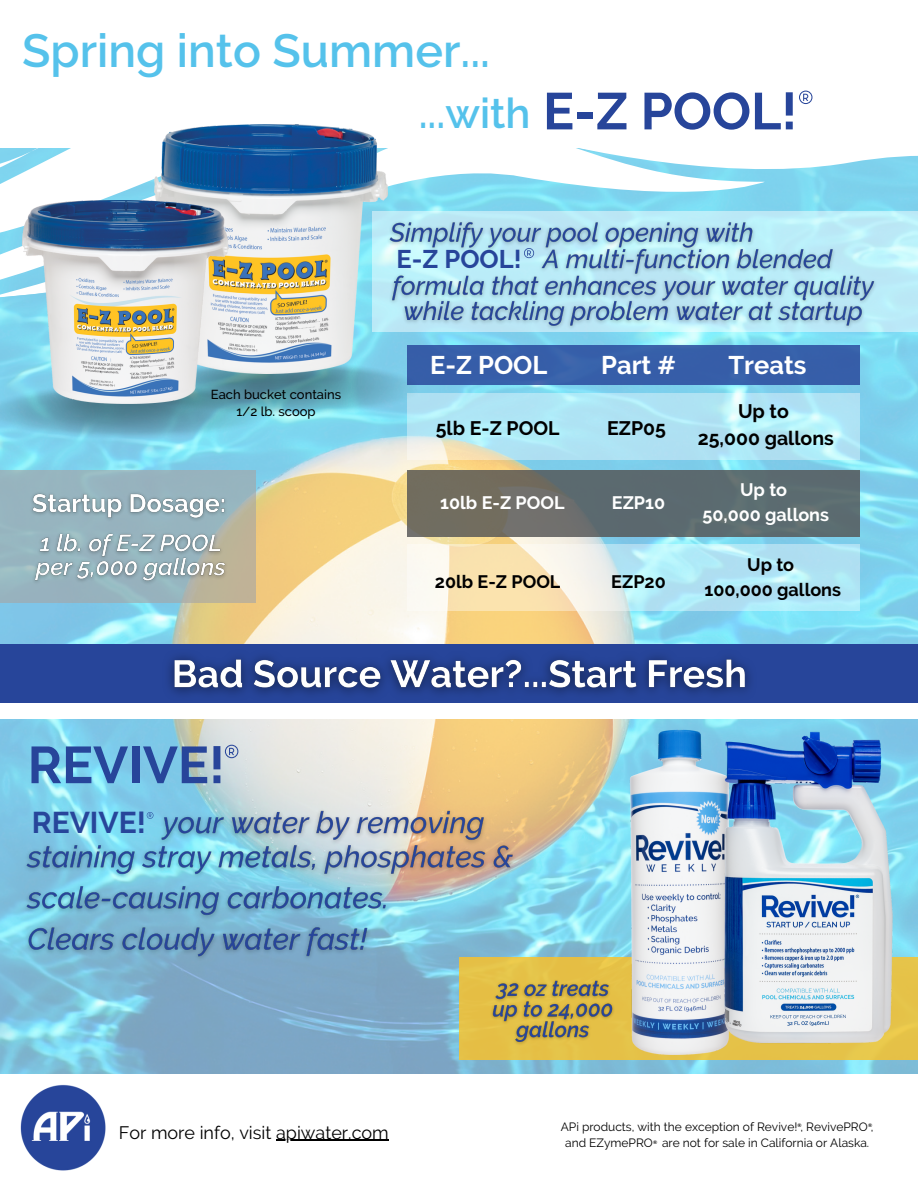
<style>
.page{position:relative;width:918px;height:1188px;background:#fff}
.page>*{position:absolute;margin:0;border:0;box-sizing:border-box;transform-origin:0 0}
.t1{font:700 51.75px "Raleway";color:#27459a}
.t2{font:600 46.5px "Raleway";color:#55c2eb}
.t3{font:600 41.85px "Raleway";color:#55c2eb}
.t4{font:700 30px "Raleway";color:#27459a}
.t5{font:700 25.5px "Raleway";color:#fff}
.t6{font:700 25.5px "Raleway";color:#27459a}
.t7{font:700 19.5px "Raleway";color:#000}
.t8{font:700 18px "Raleway";color:#000}
.t9{font:700 18px "Raleway";color:#fff}
.t10{font:18px "Raleway";color:#000}
.t11{font:500 13.05px/17.2px "Raleway";color:#000;text-align:center}
.t12{font:12px/15.8px "Raleway";color:#000;text-align:center}
.t13{font:700 4.95px "Raleway";color:#000}
</style>
<div class="page">
<img style="left:20px;top:1085px;width:86px;height:85px">
<img style="left:0;top:320px;width:918px;height:754px">
<div style="left:0;top:660px;width:918px;height:59px;background:#fff"></div>
<svg style="left:769px;top:90px;width:149px;height:121px"></svg>
<svg style="left:407px;top:545px;width:452px;height:66px;background:#d2e9e3"></svg>
<div style="left:407px;top:470px;width:452px;height:66px;background:linear-gradient(to right,#726d61,#556c76)"></div>
<svg style="left:407px;top:394px;width:452px;height:66px;background:#b5e6f3"></svg>
<div style="left:407px;top:346px;width:452px;height:39px;background:#365ea9"></div>
<svg style="left:799px;top:91px;width:13px;height:13px"></svg>
<img style="left:228px;top:360px;width:193px;height:57px">
<svg style="left:0;top:148px;width:769px;height:151px"></svg>
<svg style="left:388px;top:211px;width:530px;height:121px;background:#beeff9"></svg>
<img style="left:155px;top:124px;width:233px;height:250px">
<img style="left:0;top:384px;width:271px;height:56px">
<img style="left:23px;top:201px;width:205px;height:202px">
<svg style="left:0;top:470px;width:256px;height:133px;background:#a0b4b6"></svg>
<svg style="left:524px;top:256px;width:10px;height:2px"></svg>
<div style="left:0;top:645px;width:918px;height:58px;background:#27459a"></div>
<div style="left:459px;top:957px;width:459px;height:103px;background:#e5c147"></div>
<svg style="left:225px;top:745px;width:13px;height:13px"></svg>
<svg style="left:147px;top:812px;width:6px;height:7px"></svg>
<img style="left:619px;top:721px;width:114px;height:353px">
<img style="left:709px;top:719px;width:185px;height:350px">
<img style="left:382px;top:211px;width:379px;height:45px">
<hr style="left:276px;top:1140px;width:113px;height:1px;background:#000">
<img style="left:534px;top:238px;width:312px;height:26px">
<img style="left:25px;top:482px;width:208px;height:44px">
<img style="left:27px;top:522px;width:206px;height:67px">
<img style="left:385px;top:264px;width:496px;height:70px">
<img style="left:154px;top:797px;width:346px;height:35px">
<img style="left:18px;top:832px;width:511px;height:135px">
<img style="left:154px;top:635px;width:610px;height:60px">
<img style="left:491px;top:970px;width:129px;height:79px">
<p class="t2" style="left:22px;top:23px;width:469px">Spring into Summer...</p>
<p class="t3" style="left:419px;top:88px;width:113px">...with</p>
<p class="t1" style="left:543px;top:81px;width:256px">E-Z POOL!</p>
<p class="t6" style="left:396px;top:244px;width:127px">E-Z POOL!</p>
<p class="t11" style="left:211px;top:386px;width:132px">Each bucket contains<br>1/2 lb. scoop</p>
<p class="t1" style="left:28px;top:735px;width:199px">REVIVE!</p>
<p class="t4" style="left:32px;top:805px;width:116px">REVIVE!</p>
<p class="t5" style="left:430px;top:350px;width:119px">E-Z POOL</p>
<p class="t5" style="left:601px;top:350px;width:76px">Part #</p>
<p class="t5" style="left:729px;top:350px;width:79px">Treats</p>
<p class="t7" style="left:436px;top:416px;width:125px">5lb E-Z POOL</p>
<p class="t7" style="left:607px;top:416px;width:60px">EZP05</p>
<p class="t9" style="left:440px;top:492px;width:126px">10lb E-Z POOL</p>
<p class="t8" style="left:435px;top:571px;width:127px">20lb E-Z POOL</p>
<p class="t9" style="left:612px;top:492px;width:55px">EZP10</p>
<p class="t8" style="left:611px;top:571px;width:56px">EZP20</p>
<p class="t7" style="left:738px;top:400px;width:52px">Up to</p>
<p class="t7" style="left:698px;top:427px;width:138px">25,000 gallons</p>
<p class="t9" style="left:740px;top:480px;width:49px">Up to</p>
<p class="t9" style="left:703px;top:504px;width:128px">50,000 gallons</p>
<p class="t8" style="left:747px;top:554px;width:49px">Up to</p>
<p class="t8" style="left:705px;top:579px;width:138px">100,000 gallons</p>
<p class="t12" style="left:561px;top:1119px;width:314px">APi products, with the exception of Revive! , RevivePRO , and EZymePRO are not for sale in California or Alaska.</p>
<p class="t10" style="left:119px;top:1122px;width:271px">For more info, visit apiwater.com</p>
<p class="t13" style="left:797px;top:1122px;width:6px">®</p>
<p class="t13" style="left:868px;top:1122px;width:6px">®</p>
<p class="t13" style="left:653px;top:1139px;width:6px">®</p>
</div>
